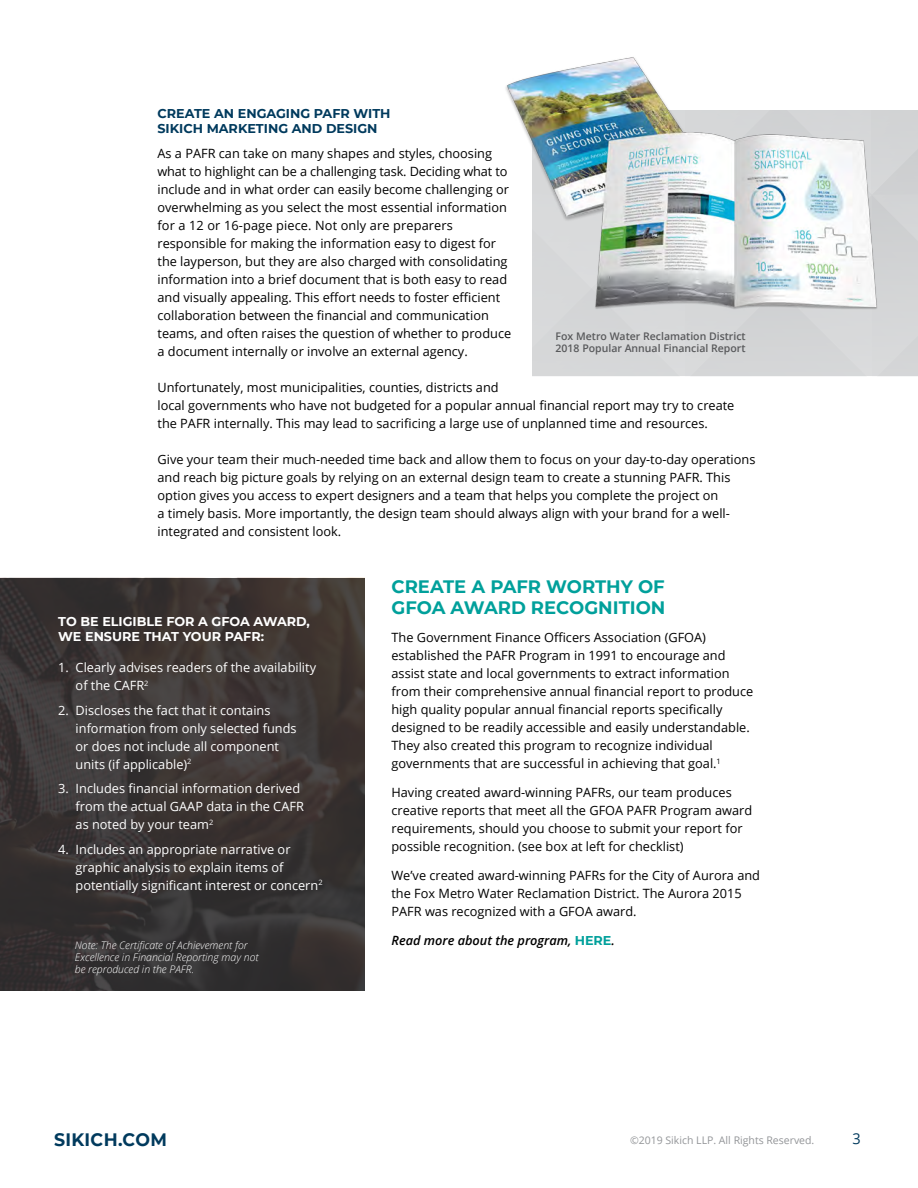
<style>
.page{position:relative;width:918px;height:1188px;background:#fff}
.page>*{position:absolute;margin:0;border:0;box-sizing:border-box;transform-origin:0 0}
.t1{font:700 18px/21px "Montserrat";color:#00a09b}
.t2{font:700 18px "Montserrat";letter-spacing:.02em;color:#003a5d;scale:.96 1}
.t3{font:15px "Open Sans";color:#003a5d;scale:.96 1}
.t4{font:12.75px/18px "Open Sans";color:#000}
.t5{font:12.75px/18px "Open Sans";color:#fff}
.t6{font:700 12.75px/15px "Montserrat";color:#003a5d}
.t7{font:700 12.75px/15px "Montserrat";color:#fff}
.t8{font:italic 600 12.75px "Open Sans";color:#000}
.t9{font:italic 300 10.5px/12px "Open Sans";color:#fff}
.t10{font:600 10.5px/12px "Open Sans";color:#58595b}
.t11{font:10.5px "Open Sans";color:#939598}
.s1{font-family:"Montserrat";font-weight:700;font-style:normal;color:#00a09b}
</style>
<div class="page">
<div style="left:532px;top:110px;width:386px;height:266px;background:#d5d6d8"></div>
<img style="left:505px;top:57px;width:393px;height:261px">
<img style="left:0;top:578px;width:364px;height:412px">
<p class="t6" style="left:158px;top:106px;width:235px">CREATE AN ENGAGING PAFR WITH<br>SIKICH MARKETING AND DESIGN</p>
<p class="t4" style="left:158px;top:144px;width:355px">As a PAFR can take on many shapes and styles, choosing what to highlight can be a challenging task. Deciding what to include and in what order can easily become challenging or overwhelming as you select the most essential information for a 12 or 16-page piece. Not only are preparers responsible for making the information easy to digest for the layperson, but they are also charged with consolidating information into a brief document that is both easy to read and visually appealing. This effort needs to foster efficient collaboration between the financial and communication teams, and often raises the question of whether to produce a document internally or involve an external agency.</p>
<p class="t4" style="left:158px;top:378px;width:578px">Unfortunately, most municipalities, counties, districts and<br>local governments who have not budgeted for a popular annual financial report may try to create the PAFR internally. This may lead to sacrificing a large use of unplanned time and resources.</p>
<p class="t4" style="left:158px;top:450px;width:599px">Give your team their much-needed time back and allow them to focus on your day-to-day operations and reach big picture goals by relying on an external design team to create a stunning PAFR. This option gives you access to expert designers and a team that helps you complete the project on<br>a timely basis. More importantly, the design team should always align with your brand for a well&shy;integrated and consistent look.</p>
<p class="t10" style="left:556px;top:330px;width:192px">Fox Metro Water Reclamation District<br>2018 Popular Annual Financial Report</p>
<p class="t7" style="left:58px;top:614px;width:253px">TO BE ELIGIBLE FOR A GFOA AWARD,<br>WE ENSURE THAT YOUR PAFR:</p>
<p class="t5" style="left:76px;top:658px;width:242px;text-indent:-17px">1. Clearly advises readers of the availability of the CAFR<sup>2</sup></p>
<p class="t5" style="left:76px;top:701px;width:223px;text-indent:-17px">2. Discloses the fact that it contains information from only selected funds or does not include all component units (if applicable)<sup>2</sup></p>
<p class="t5" style="left:76px;top:779px;width:230px;text-indent:-17px">3. Includes financial information derived from the actual GAAP data in the CAFR as noted by your team<sup>2</sup></p>
<p class="t5" style="left:76px;top:840px;width:248px;text-indent:-17px">4. Includes an appropriate narrative or graphic analysis to explain items of potentially significant interest or concern<sup>2</sup></p>
<p class="t9" style="left:75px;top:938px;width:185px">Note: The Certificate of Achievement for<br>Excellence in Financial Reporting may not be reproduced in the PAFR.</p>
<h1 class="t1" style="left:392px;top:575px;width:275px">CREATE A PAFR WORTHY OF<br>GFOA AWARD RECOGNITION</h1>
<p class="t4" style="left:392px;top:629px;width:363px">The Government Finance Officers Association (GFOA) established the PAFR Program in 1991 to encourage and assist state and local governments to extract information from their comprehensive annual financial report to produce high quality popular annual financial reports specifically designed to be readily accessible and easily understandable.<br>They also created this program to recognize individual governments that are successful in achieving that goal.<sup>1</sup></p>
<p class="t4" style="left:391px;top:783px;width:362px">Having created award-winning PAFRs, our team produces creative reports that meet all the GFOA PAFR Program award requirements, should you choose to submit your report for possible recognition. (see box at left for checklist)</p>
<p class="t4" style="left:391px;top:866px;width:370px">We’ve created award-winning PAFRs for the City of Aurora and the Fox Metro Water Reclamation District. The Aurora 2015<br>PAFR was recognized with a GFOA award.</p>
<p class="t8" style="left:391px;top:932px;width:225px">Read more about the program, <span class="s1">HERE</span>.</p>
<h1 class="t2" style="left:54px;top:1126px;width:119px">SIKICH.COM</h1>
<p class="t11" style="left:630px;top:1133px;width:186px">©2019 Sikich LLP. All Rights Reserved.</p>
<p class="t3" style="left:852px;top:1129px;width:10px">3</p>
</div>
